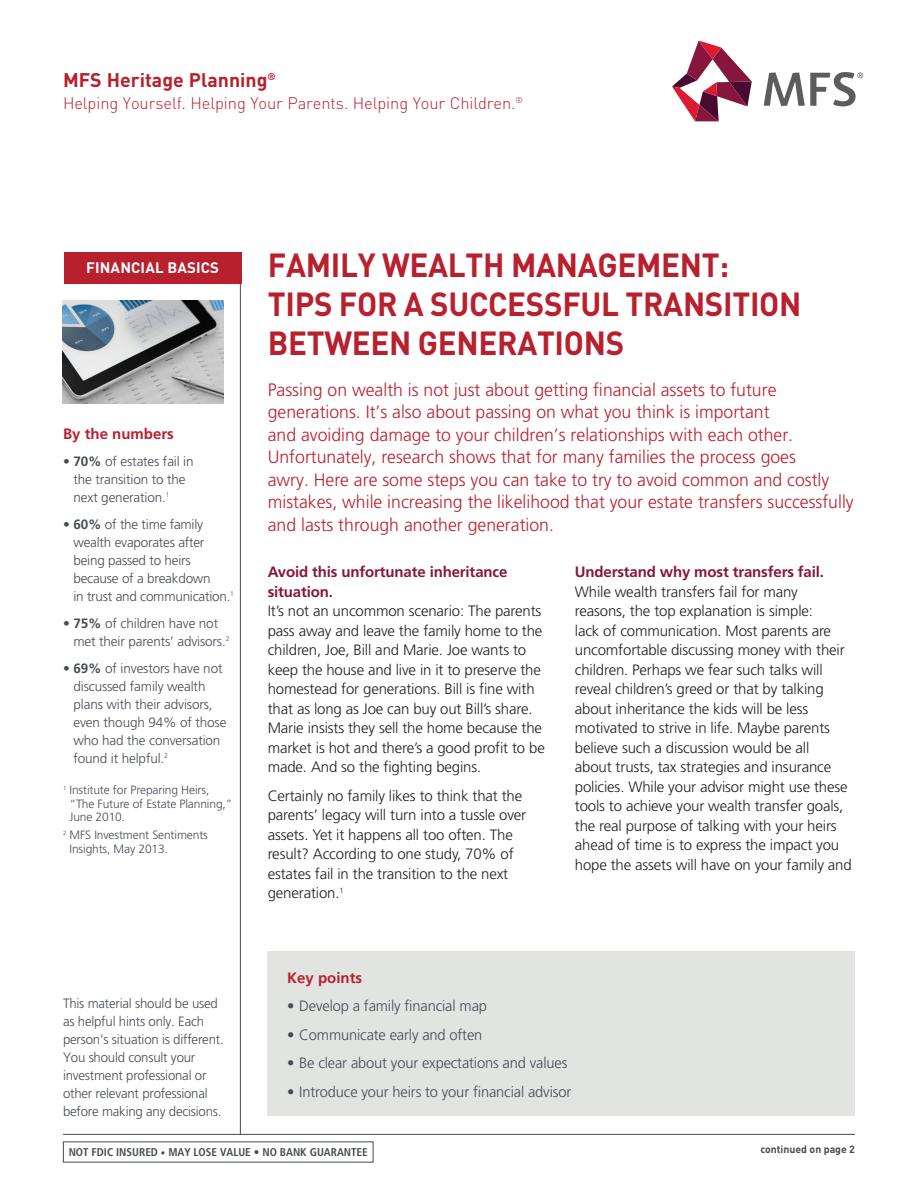
<style>
.page{position:relative;width:918px;height:1188px;background:#fff}
.page>*{position:absolute;margin:0;border:0;box-sizing:border-box;transform-origin:0 0}
.t1{font:700 33px/39px "DINOT";letter-spacing:-.01em;color:#b9202e;scale:.95 1}
.t2{font:700 19.5px "DINOT";color:#b9202e}
.t3{font:300 18px/22.5px "Frutiger LT Std";color:#b9202e}
.t4{font:300 16.5px "DINOT";letter-spacing:-.005em;color:#b9202e}
.t5{font:300 15px/19.5px "Frutiger LT Std";letter-spacing:-.01em;color:#231f20}
.t6{font:300 15px "Frutiger LT Std";letter-spacing:-.01em;color:#464b54}
.t7{font:700 15px/19.5px "Frutiger LT Std";letter-spacing:-.01em;color:#88153e}
.t8{font:700 15px "Frutiger LT Std";color:#b9202e}
.t9{font:700 15px "DINOT";letter-spacing:.01em;color:#fff}
.t10{font:300 13.5px/18px "Frutiger LT Std";letter-spacing:-.015em;color:#464b54}
.t11{font:300 12px/13.5px "Frutiger LT Std";letter-spacing:-.01em;color:#464b54}
.t12{font:700 condensed 11.25px "Frutiger LT Std";color:#464b54}
.t13{font:700 10.5px "DINOT";color:#464b54}
.s1{font-weight:700}
.s2{font-size:9px}
</style>
<div class="page">
<hr style="left:63px;top:1134px;width:792px;height:1px;background:#464b54">
<svg style="left:672px;top:40px;width:80px;height:81px"></svg>
<svg style="left:764px;top:72px;width:99px;height:34px"></svg>
<hr style="left:240px;top:252px;width:1px;height:882px;background:#464b54">
<div style="left:64px;top:252px;width:178px;height:32px;background:#b9202e"></div>
<img style="left:63px;top:300px;width:160px;height:104px">
<div style="left:268px;top:952px;width:587px;height:164px;background:#e2e4e2"></div>
<h2 class="t2" style="left:63px;top:67px;width:214px">MFS Heritage Planning<sup>®</sup></h2>
<p class="t4" style="left:63px;top:93px;width:461px">Helping Yourself. Helping Your Parents. Helping Your Children.<sup>®</sup></p>
<p class="t9" style="left:86px;top:258px;width:135px">FINANCIAL BASICS</p>
<h1 class="t1" style="left:268px;top:245px;width:563px">FAMILY WEALTH MANAGEMENT:<br>TIPS FOR A SUCCESSFUL TRANSITION<br>BETWEEN GENERATIONS</h1>
<p class="t3" style="left:268px;top:379px;width:588px">Passing on wealth is not just about getting financial assets to future generations. It’s also about passing on what you think is important<br>and avoiding damage to your children’s relationships with each other.<br>Unfortunately, research shows that for many families the process goes<br>awry. Here are some steps you can take to try to avoid common and costly mistakes, while increasing the likelihood that your estate transfers successfully and lasts through another generation.</p>
<p class="t7" style="left:268px;top:562px;width:241px">Avoid this unfortunate inheritance situation.</p>
<p class="t5" style="left:268px;top:602px;width:279px">It’s not an uncommon scenario: The parents pass away and leave the family home to the children, Joe, Bill and Marie. Joe wants to keep the house and live in it to preserve the homestead for generations. Bill is fine with that as long as Joe can buy out Bill’s share.<br>Marie insists they sell the home because the market is hot and there’s a good profit to be made. And so the fighting begins.</p>
<p class="t5" style="left:268px;top:786px;width:260px">Certainly no family likes to think that the parents’ legacy will turn into a tussle over assets. Yet it happens all too often. The result? According to one study, 70% of estates fail in the transition to the next generation.<sup>1</sup></p>
<p class="t8" style="left:63px;top:425px;width:112px">By the numbers</p>
<p class="t10" style="left:74px;top:452px;width:122px;text-indent:-11px"><span class="s1">• 70%</span> of estates fail in the transition to the next generation.<sup>1</sup></p>
<p class="t10" style="left:74px;top:515px;width:162px;text-indent:-11px"><span class="s1">• 60%</span> of the time family wealth evaporates after being passed to heirs because of a breakdown<br>in trust and communication.<sup>1</sup></p>
<p class="t10" style="left:74px;top:614px;width:157px;text-indent:-11px"><span class="s1">• 75%</span> of children have not met their parents’ advisors.<sup>2</sup></p>
<p class="t10" style="left:74px;top:659px;width:154px;text-indent:-11px"><span class="s1">• 69%</span> of investors have not discussed family wealth plans with their advisors, even though 94% of those who had the conversation found it helpful.<sup>2</sup></p>
<p class="t11" style="left:69px;top:784px;width:164px;text-indent:-6px"><sup>1</sup> Institute for Preparing Heirs, “The Future of Estate Planning,”<br>June 2010.</p>
<p class="t11" style="left:69px;top:829px;width:140px;text-indent:-6px"><sup>2</sup> MFS Investment Sentiments<br>Insights, May 2013.</p>
<p class="t7" style="left:575px;top:562px;width:251px">Understand why most transfers fail.</p>
<p class="t5" style="left:575px;top:582px;width:278px">While wealth transfers fail for many reasons, the top explanation is simple:<br>lack of communication. Most parents are uncomfortable discussing money with their children. Perhaps we fear such talks will reveal children’s greed or that by talking about inheritance the kids will be less motivated to strive in life. Maybe parents believe such a discussion would be all<br>about trusts, tax strategies and insurance policies. While your advisor might use these tools to achieve your wealth transfer goals, the real purpose of talking with your heirs ahead of time is to express the impact you hope the assets will have on your family and</p>
<p class="t10" style="left:63px;top:995px;width:162px">This material should be used as helpful hints only. Each person’s situation is different.<br>You should consult your investment professional or other relevant professional before making any decisions.</p>
<p class="t8" style="left:287px;top:968px;width:77px">Key points</p>
<p class="t6" style="left:287px;top:997px;width:201px">• Develop a family financial map</p>
<p class="t6" style="left:287px;top:1026px;width:197px">• Communicate early and often</p>
<p class="t6" style="left:287px;top:1054px;width:282px">• Be clear about your expectations and values</p>
<p class="t6" style="left:287px;top:1083px;width:286px">• Introduce your heirs to your financial advisor</p>
<p class="t12" style="left:69px;top:1146px;width:301px">NOT FDIC INSURED <span class="s2">•</span> MAY LOSE VALUE • NO BANK GUARANTEE</p>
<p class="t13" style="left:760px;top:1142px;width:96px">continued on page 2</p>
</div>
